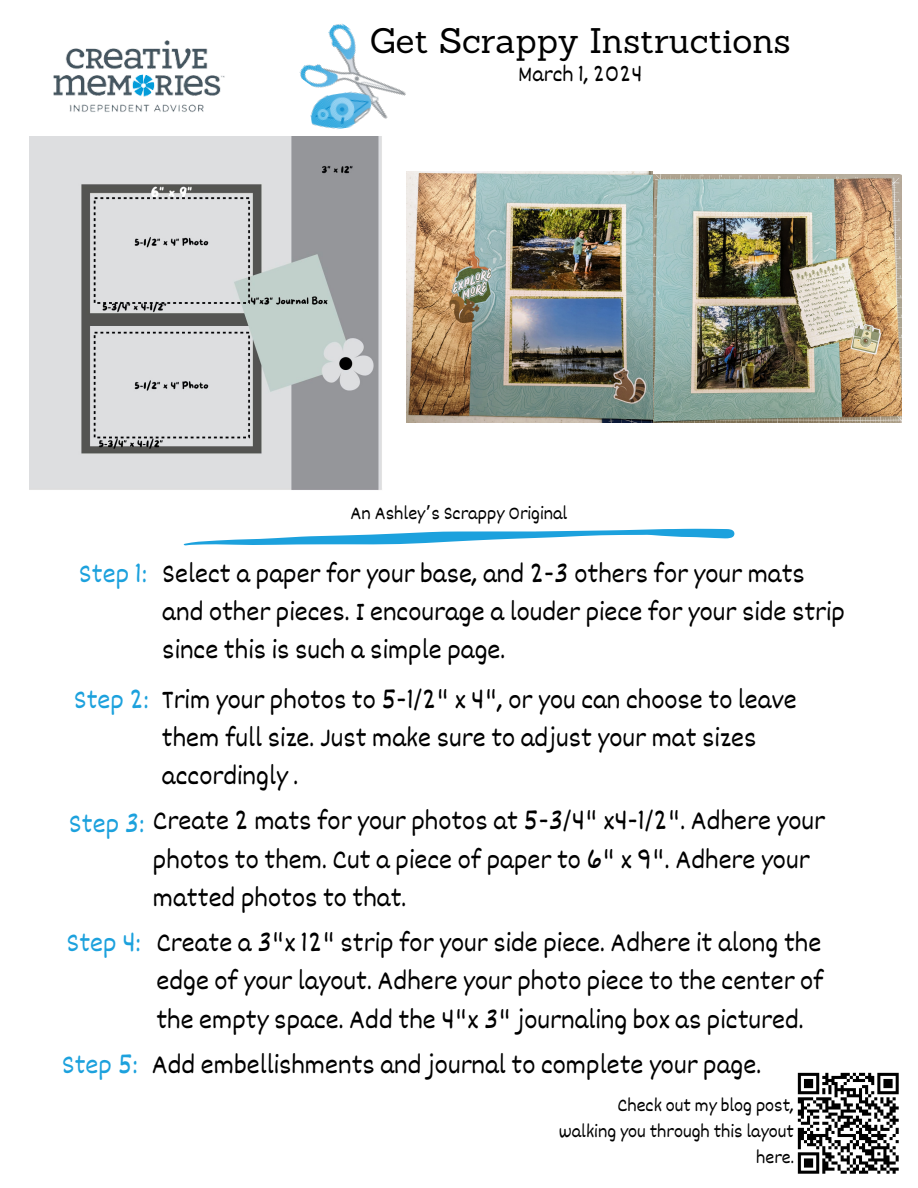
<style>
.page{position:relative;width:918px;height:1188px;background:#fff}
.page>*{position:absolute;margin:0;border:0;box-sizing:border-box;transform-origin:0 0}
.t1{font:34.65px "Sanchez";color:#000}
.t2{font:27.75px/38.2px "Dekko";color:#000}
.t3{font:27.75px "Dekko";color:#1ca1dd}
.t4{font:22.8px "Dekko";color:#000}
.t5{font:19.05px/25.8px "Dekko";color:#000;text-align:right}
.s1{font-family:"Noto Sans Gurmukhi"}
</style>
<div class="page">
<img style="left:29px;top:40px;width:247px;height:116px">
<svg style="left:184px;top:529px;width:550px;height:16px"></svg>
<img style="left:299px;top:23px;width:107px;height:96px">
<img style="left:308px;top:87px;width:74px;height:42px">
<img style="left:30px;top:137px;width:352px;height:353px">
<img style="left:797px;top:1072px;width:102px;height:102px">
<img style="left:653px;top:174px;width:249px;height:249px">
<img style="left:406px;top:172px;width:247px;height:251px">
<h2 class="t1" style="left:370px;top:18px;width:422px">Get Scrappy Instructions</h2>
<h2 class="t4" style="left:518px;top:60px;width:126px">March 1, 2024</h2>
<p class="t5" style="left:351px;top:500px;width:218px">An Ashley<span class="s1">’</span>s Scrappy Original</p>
<p class="t3" style="left:79px;top:556px;width:69px">Step 1:</p>
<p class="t2" style="left:162px;top:553px;width:684px">Select a paper for your base, and 2-3 others for your mats and other pieces. I encourage a louder piece for your side strip since this is such a simple page.</p>
<h2 class="t3" style="left:74px;top:682px;width:77px">Step 2:</h2>
<h2 class="t2" style="left:162px;top:679px;width:636px">Trim your photos to 5-1/2" x 4", or you can choose to leave them full size. Just make sure to adjust your mat sizes accordingly .</h2>
<h2 class="t3" style="left:69px;top:806px;width:77px">Step 3:</h2>
<h2 class="t2" style="left:153px;top:801px;width:674px">Create 2 mats for your photos at 5-3/4" x4-1/2". Adhere your photos to them. Cut a piece of paper to 6" x 9". Adhere your matted photos to that.</h2>
<h2 class="t3" style="left:66px;top:925px;width:76px">Step 4:</h2>
<h2 class="t2" style="left:156px;top:922px;width:669px;text-align:justify">Create a 3"x 12" strip for your side piece. Adhere it along the edge of your layout. Adhere your photo piece to the center of the empty space. Add the 4"x 3" journaling box as pictured.</h2>
<h2 class="t3" style="left:62px;top:1047px;width:77px">Step 5:</h2>
<h2 class="t2" style="left:152px;top:1044px;width:611px">Add embellishments and journal to complete your page.</h2>
<p class="t5" style="left:559px;top:1092px;width:237px">Check out my blog post, walking you through this layout here.</p>
</div>
